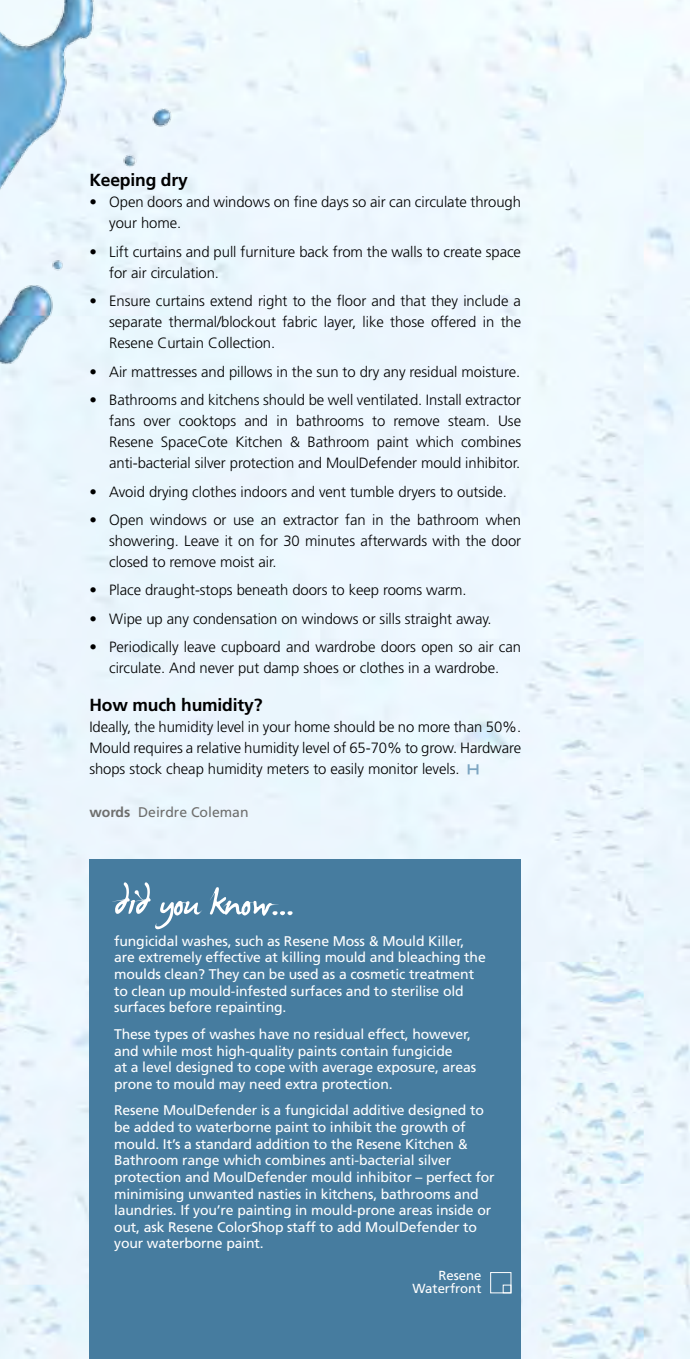
<style>
.page{position:relative;width:690px;height:1359px;background:#fff}
.page>*{position:absolute;margin:0;border:0;box-sizing:border-box;transform-origin:0 0}
.t1{font:63px "James Fajardo";letter-spacing:-.02em;color:#fff}
.t2{font:700 17.5px "Frutiger";letter-spacing:-.01em;color:#000}
.t3{font:300 14.88px/21px "Frutiger";letter-spacing:-.005em;color:#000;text-align:justify}
.t4{font:14px/16.6px "Frutiger";letter-spacing:-.01em;color:#fff}
.t5{font:14px "Frutiger";color:#6f6f6e}
.t6{font:13.12px/13.1px "Frutiger";color:#fff;text-align:right}
.s1{font-weight:700}
</style>
<div class="page">
<div style="left:89px;top:858px;width:432px;height:500px;background:#467c9f"></div>
<svg style="left:467px;top:764px;width:11px;height:10px"></svg>
<div style="left:490px;top:1272px;width:21px;height:20px;border:1px solid #fff"></div>
<div style="left:503px;top:1284px;width:8px;height:8px;border:1px solid #fff"></div>
<img style="left:0;top:0;width:191px;height:408px">
<p class="t2" style="left:89px;top:170px;width:100px">Keeping dry</p>
<p class="t3" style="left:109px;top:192px;width:413px;text-indent:-20px">• Open doors and windows on fine days so air can circulate through your home.</p>
<p class="t3" style="left:109px;top:241px;width:413px;text-indent:-20px">• Lift curtains and pull furniture back from the walls to create space for air circulation.</p>
<p class="t3" style="left:109px;top:290px;width:413px;text-indent:-20px">• Ensure curtains extend right to the floor and that they include a separate thermal/blockout fabric layer, like those offered in the Resene Curtain Collection.</p>
<p class="t3" style="left:89px;top:361px;width:432px">• Air mattresses and pillows in the sun to dry any residual moisture.</p>
<p class="t3" style="left:109px;top:389px;width:413px;text-indent:-20px">• Bathrooms and kitchens should be well ventilated. Install extractor fans over cooktops and in bathrooms to remove steam. Use Resene SpaceCote Kitchen &amp; Bathroom paint which combines anti-bacterial silver protection and MoulDefender mould inhibitor.</p>
<p class="t3" style="left:89px;top:481px;width:419px">• Avoid drying clothes indoors and vent tumble dryers to outside.</p>
<p class="t3" style="left:109px;top:509px;width:413px;text-indent:-20px">• Open windows or use an extractor fan in the bathroom when showering. Leave it on for 30 minutes afterwards with the door closed to remove moist air.</p>
<p class="t3" style="left:89px;top:580px;width:378px">• Place draught-stops beneath doors to keep rooms warm.</p>
<p class="t3" style="left:89px;top:608px;width:404px">• Wipe up any condensation on windows or sills straight away.</p>
<p class="t3" style="left:89px;top:637px;width:433px;text-align:center">• Periodically leave cupboard and wardrobe doors open so air can circulate. And never put damp shoes or clothes in a wardrobe.</p>
<p class="t2" style="left:89px;top:695px;width:175px">How much humidity?</p>
<p class="t3" style="left:89px;top:717px;width:433px">Ideally, the humidity level in your home should be no more than 50%.<br>Mould requires a relative humidity level of 65-70% to grow. Hardware shops stock cheap humidity meters to easily monitor levels.</p>
<p class="t5" style="left:89px;top:803px;width:161px"><span class="s1">words</span> Deirdre Coleman</p>
<h1 class="t1" style="left:114px;top:870px;width:182px">did you know...</h1>
<p class="t4" style="left:114px;top:932px;width:373px">fungicidal washes, such as Resene Moss &amp; Mould Killer, are extremely effective at killing mould and bleaching the moulds clean? They can be used as a cosmetic treatment to clean up mould-infested surfaces and to sterilise old surfaces before repainting.</p>
<p class="t4" style="left:114px;top:1025px;width:363px">These types of washes have no residual effect, however, and while most high-quality paints contain fungicide<br>at a level designed to cope with average exposure, areas prone to mould may need extra protection.</p>
<p class="t4" style="left:114px;top:1102px;width:382px">Resene MoulDefender is a fungicidal additive designed to be added to waterborne paint to inhibit the growth of mould. It’s a standard addition to the Resene Kitchen &amp; Bathroom range which combines anti-bacterial silver protection and MoulDefender mould inhibitor – perfect for minimising unwanted nasties in kitchens, bathrooms and laundries. If you’re painting in mould-prone areas inside or out, ask Resene ColorShop staff to add MoulDefender to your waterborne paint.</p>
<p class="t6" style="left:412px;top:1268px;width:71px">Resene<br>Waterfront</p>
</div>
